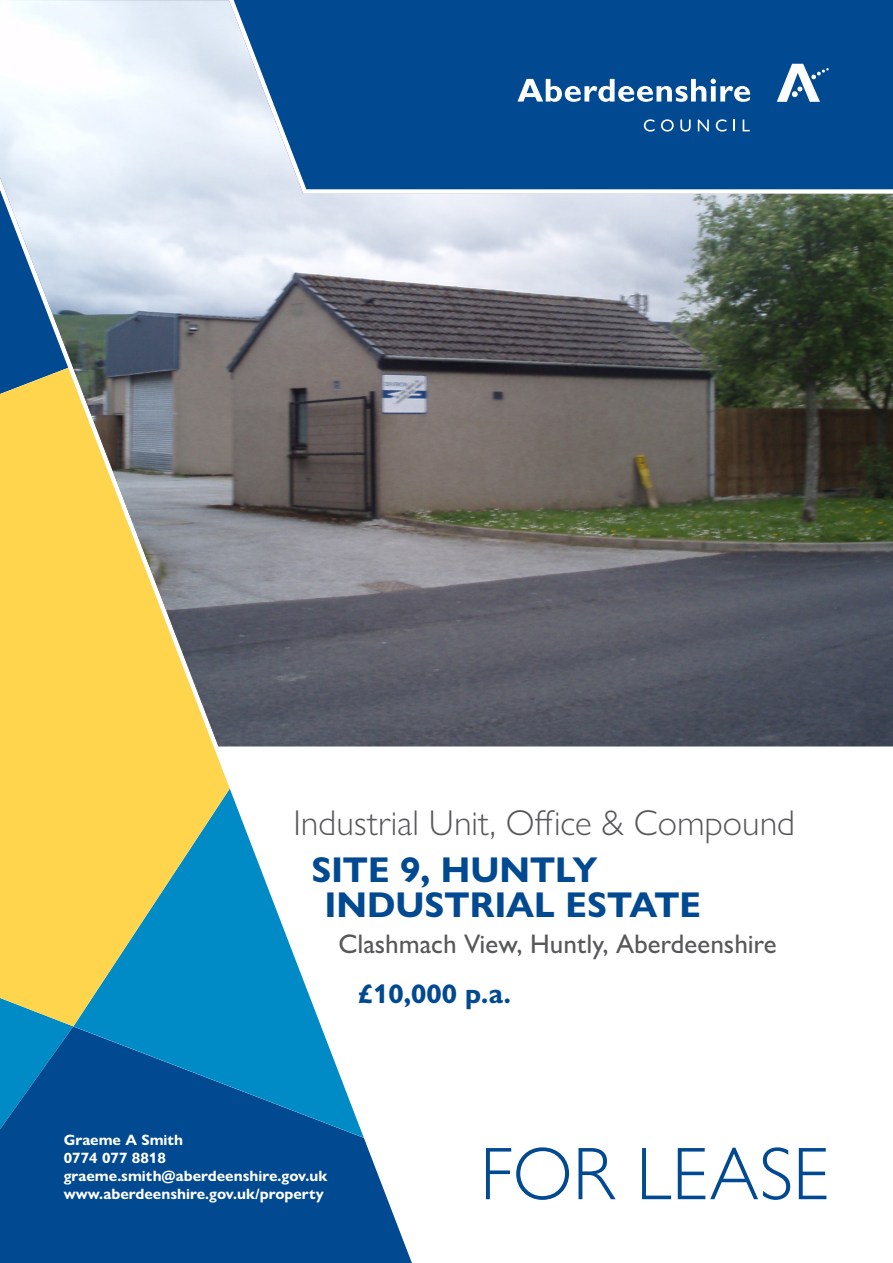
<style>
.page{position:relative;width:893px;height:1263px;background:#fff}
.page>*{position:absolute;margin:0;border:0;box-sizing:border-box;transform-origin:0 0}
.t1{font:300 75px "Gill Sans Nova";color:#014990}
.t2{font:300 36px "Gill Sans Nova";color:#57585a}
.t3{font:700 36px/34.5px "Gill Sans Nova";color:#014990}
.t4{font:500 27px "Gill Sans Nova";color:#57585a}
.t5{font:700 27px "Gill Sans Nova";color:#014990}
.t6{font:700 15px/18px "Gill Sans Nova";color:#fff}
</style>
<div class="page">
<svg style="left:0;top:1026px;width:412px;height:237px;background:#2163a1"></svg>
<svg style="left:73px;top:789px;width:291px;height:349px"></svg>
<svg style="left:0;top:746px;width:230px;height:280px;background:#b1be72"></svg>
<img style="left:0;top:0;width:893px;height:746px">
<div style="left:234px;top:0;width:659px;height:189px;background:#014990"></div>
<svg style="left:517px;top:79px;width:233px;height:23px"></svg>
<svg style="left:644px;top:119px;width:10px;height:13px"></svg>
<svg style="left:661px;top:119px;width:13px;height:13px"></svg>
<svg style="left:680px;top:120px;width:11px;height:12px"></svg>
<svg style="left:698px;top:120px;width:11px;height:11px"></svg>
<svg style="left:716px;top:119px;width:10px;height:13px"></svg>
<svg style="left:733px;top:120px;width:2px;height:11px"></svg>
<svg style="left:743px;top:120px;width:7px;height:11px"></svg>
<svg style="left:777px;top:64px;width:52px;height:38px"></svg>
<p class="t2" style="left:293px;top:801px;width:503px">Industrial Unit, Office &amp; Compound</p>
<p class="t3" style="left:325px;top:852px;width:378px;text-indent:-14px">SITE 9, HUNTLY<br>INDUSTRIAL ESTATE</p>
<p class="t4" style="left:338px;top:928px;width:440px">Clashmach View, Huntly, Aberdeenshire</p>
<p class="t5" style="left:358px;top:977px;width:155px">£10,000 p.a.</p>
<p class="t6" style="left:64px;top:1131px;width:265px">Graeme A Smith<br>0774 077 8818 graeme.smith@aberdeenshire.gov.uk www.aberdeenshire.gov.uk/property</p>
<h1 class="t1" style="left:480px;top:1128px;width:351px">FOR LEASE</h1>
</div>
